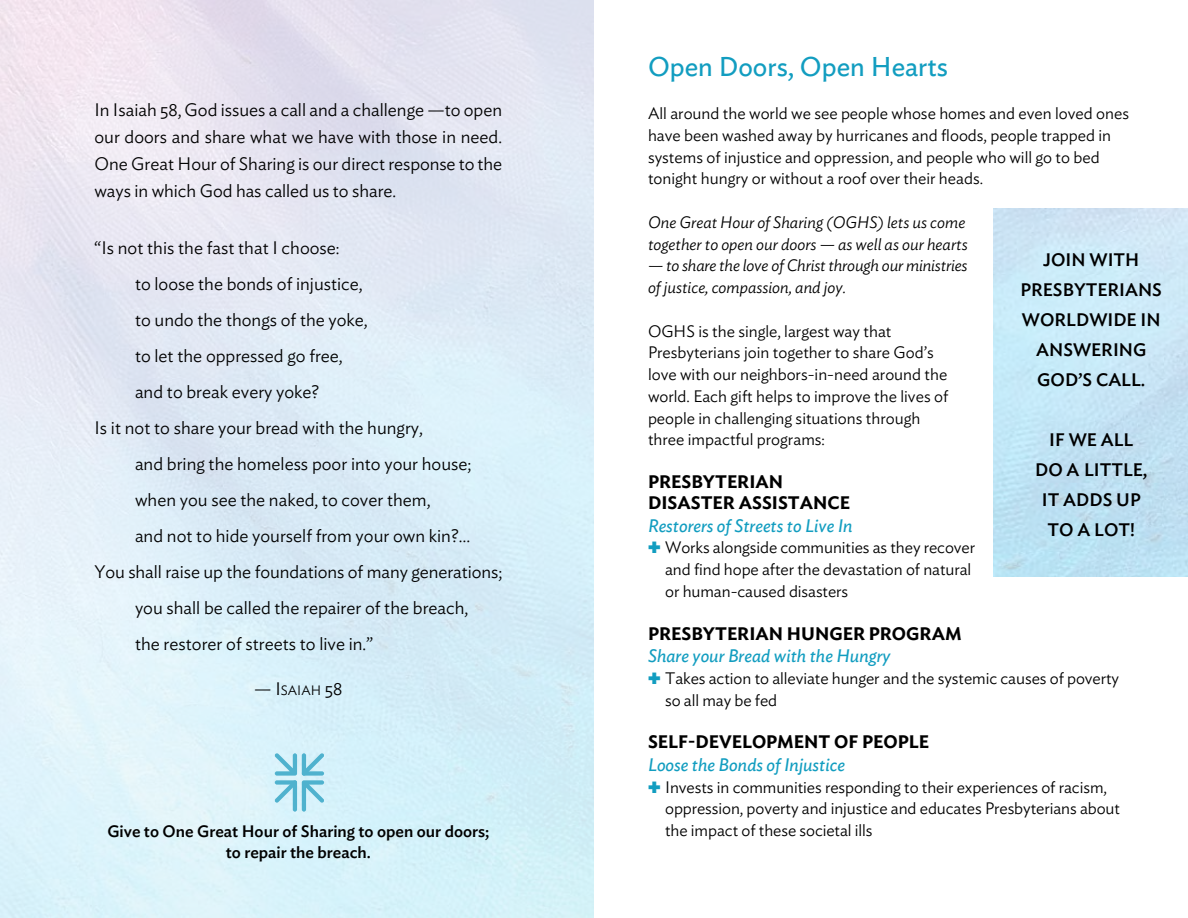
<style>
.page{position:relative;width:1188px;height:918px;background:#fff}
.page>*{position:absolute;margin:0;border:0;box-sizing:border-box;transform-origin:0 0}
.t1{font:27px "Ideal Sans";color:#129dc0}
.t2{font:300 18px/27px "Ideal Sans";color:#000;text-align:justify}
.t3{font:500 18px/30px "Ideal Sans";color:#000;text-align:center}
.t4{font:600 18px/21px "Ideal Sans";color:#000}
.t5{font:italic 18px "Ideal Sans";color:#129dc0}
.t6{font:300 16.5px/21.8px "Ideal Sans";color:#000}
.t7{font:italic 300 16.5px/21.8px "Ideal Sans";color:#000}
.t8{font:500 16.5px/21px "Ideal Sans";color:#000;text-align:center}
.t9{font:300 13.5px "Ideal Sans";color:#000}
.s1{font-size:18px}
</style>
<div class="page">
<svg style="left:275px;top:753px;width:49px;height:59px;background:#a2d8e9"></svg>
<p class="t2" style="left:94px;top:94px;width:409px">In Isaiah 58, God issues a call and a challenge —to open our doors and share what we have with those in need.<br>One Great Hour of Sharing is our direct response to the ways in which God has called us to share.</p>
<p class="t2" style="left:94px;top:232px;width:247px">“Is not this the fast that I choose:</p>
<p class="t2" style="left:135px;top:268px;width:229px">to loose the bonds of injustice,</p>
<p class="t2" style="left:135px;top:304px;width:234px">to undo the thongs of the yoke,</p>
<p class="t2" style="left:135px;top:340px;width:209px">to let the oppressed go free,</p>
<p class="t2" style="left:135px;top:376px;width:186px">and to break every yoke?</p>
<p class="t2" style="left:94px;top:412px;width:330px">Is it not to share your bread with the hungry,</p>
<p class="t2" style="left:135px;top:448px;width:338px">and bring the homeless poor into your house;</p>
<p class="t2" style="left:135px;top:484px;width:297px">when you see the naked, to cover them,</p>
<p class="t2" style="left:135px;top:520px;width:337px">and not to hide yourself from your own kin?…</p>
<p class="t2" style="left:94px;top:556px;width:409px">You shall raise up the foundations of many generations;</p>
<p class="t2" style="left:135px;top:592px;width:335px">you shall be called the repairer of the breach,</p>
<p class="t2" style="left:135px;top:628px;width:240px">the restorer of streets to live in.”</p>
<p class="t9" style="left:254px;top:680px;width:90px"><span class="s1">— I</span>SAIAH <span class="s1">58</span></p>
<p class="t8" style="left:107px;top:820px;width:384px">Give to One Great Hour of Sharing to open our doors; to repair the breach.</p>
<h1 class="t1" style="left:648px;top:46px;width:302px">Open Doors, Open Hearts</h1>
<p class="t6" style="left:648px;top:101px;width:483px">All around the world we see people whose homes and even loved ones have been washed away by hurricanes and floods, people trapped in systems of injustice and oppression, and people who will go to bed tonight hungry or without a roof over their heads.</p>
<p class="t7" style="left:648px;top:210px;width:321px">One Great Hour of Sharing (OGHS) lets us come together to open our doors — as well as our hearts</p>
<p class="t7" style="left:648px;top:253px;width:321px">— to share the love of Christ through our ministries of justice, compassion, and joy.</p>
<p class="t6" style="left:648px;top:319px;width:302px">OGHS is the single, largest way that Presbyterians join together to share God’s love with our neighbors-in-need around the world. Each gift helps to improve the lives of people in challenging situations through three impactful programs:</p>
<p class="t4" style="left:648px;top:470px;width:204px">PRESBYTERIAN<br>DISASTER ASSISTANCE</p>
<p class="t5" style="left:648px;top:512px;width:206px">Restorers of Streets to Live In</p>
<p class="t6" style="left:665px;top:535px;width:312px">Works alongside communities as they recover and find hope after the devastation of natural or human-caused disasters</p>
<p class="t4" style="left:648px;top:621px;width:315px">PRESBYTERIAN HUNGER PROGRAM</p>
<p class="t5" style="left:648px;top:642px;width:244px">Share your Bread with the Hungry</p>
<p class="t6" style="left:665px;top:666px;width:456px">Takes action to alleviate hunger and the systemic causes of poverty so all may be fed</p>
<p class="t4" style="left:648px;top:730px;width:283px">SELF-DEVELOPMENT OF PEOPLE</p>
<p class="t5" style="left:648px;top:751px;width:199px">Loose the Bonds of Injustice</p>
<p class="t6" style="left:665px;top:775px;width:456px">Invests in communities responding to their experiences of racism, oppression, poverty and injustice and educates Presbyterians about the impact of these societal ills</p>
<p class="t3" style="left:1021px;top:243px;width:143px">JOIN WITH<br>PRESBYTERIANS<br>WORLDWIDE IN<br>ANSWERING<br>GOD’S CALL.</p>
<p class="t3" style="left:1035px;top:423px;width:114px">IF WE ALL<br>DO A LITTLE,<br>IT ADDS UP<br>TO A LOT!</p>
</div>
